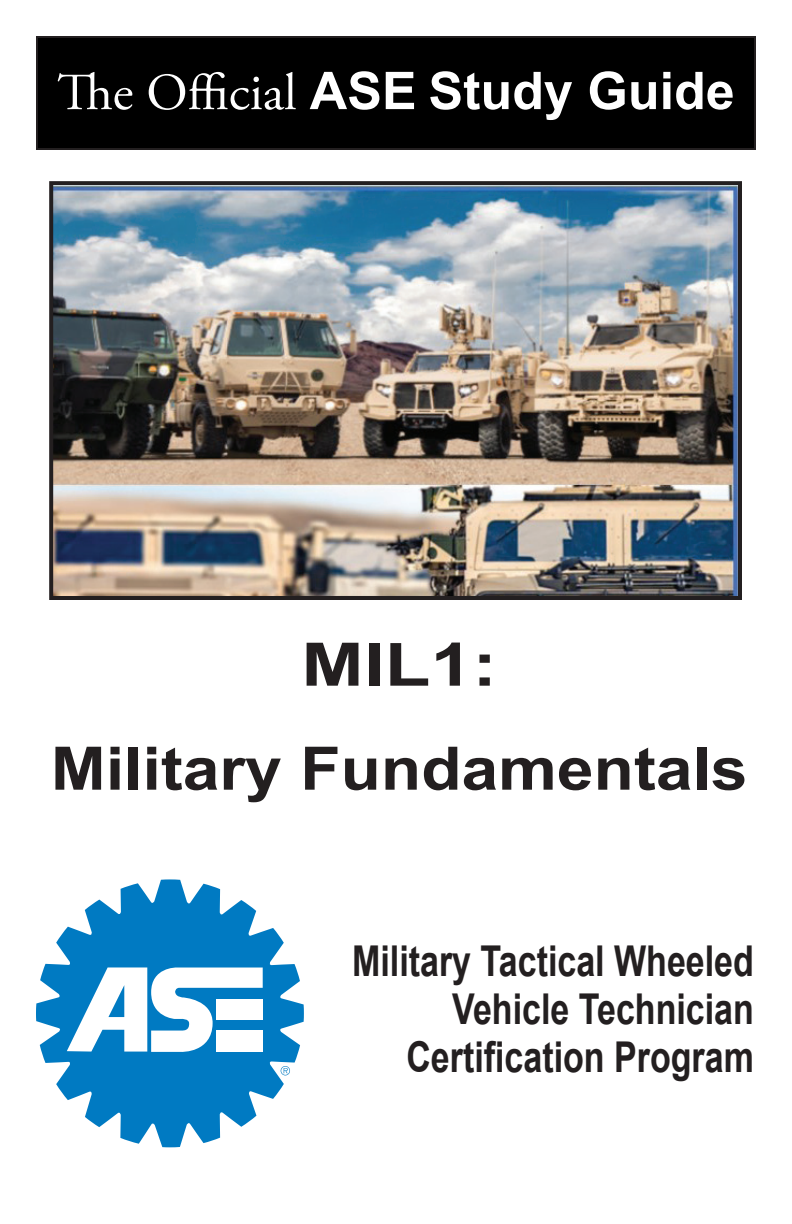
<style>
.page{position:relative;width:792px;height:1224px;background:#fff}
.page>*{position:absolute;margin:0;border:0;box-sizing:border-box;transform-origin:0 0}
.t1{font:700 60px/104px "Arial";color:#231f20;text-align:center;scale:1.25 1}
.t2{font:700 52px "Arial";color:#fff}
.t3{font:700 42.4px/48px "Arial";color:#231f20;text-align:right;scale:.8 1}
.s1{font-family:"Adobe Garamond Pro";font-weight:400}
</style>
<div class="page">
<div style="left:37px;top:37px;width:718px;height:112px;background:#000"></div>
<div style="left:36px;top:36px;width:720px;height:114px;border:2px solid #231f20"></div>
<svg style="left:36px;top:879px;width:268px;height:268px;fill:#007ac2"></svg>
<svg style="left:281px;top:1066px;width:9px;height:9px"></svg>
<svg style="left:67px;top:967px;width:196px;height:86px"></svg>
<img style="left:54px;top:186px;width:683px;height:409px">
<div style="left:49px;top:181px;width:693px;height:419px;border:4px solid #231f20"></div>
<p class="t2" style="left:57px;top:54px;width:679px"><span class="s1">The Official</span> ASE Study Guide</p>
<h1 class="t1" style="left:51px;top:613px;width:559px">MIL1:<br>Military Fundamentals</h1>
<p class="t3" style="left:352px;top:938px;width:504px">Military Tactical Wheeled<br>Vehicle Technician<br>Certification Program</p>
</div>
